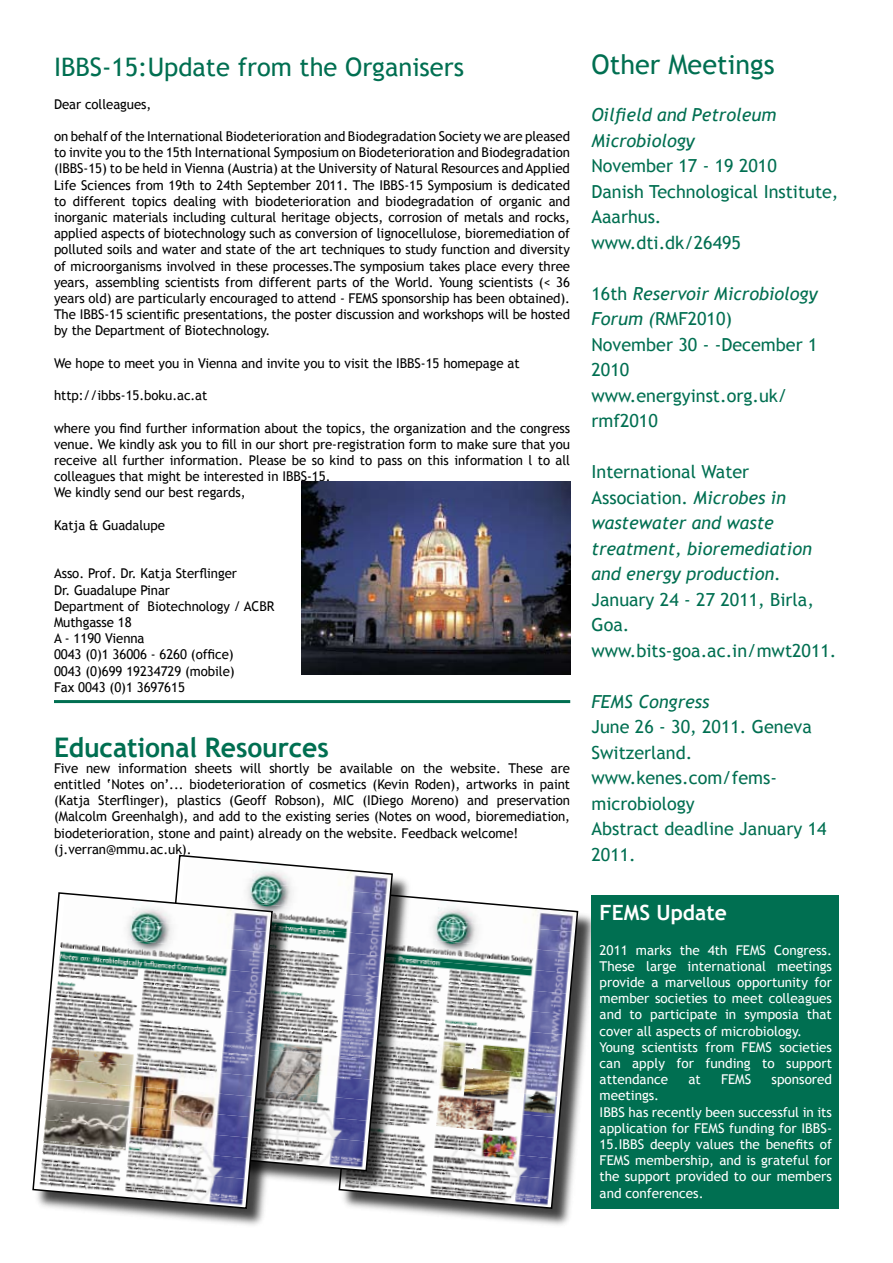
<style>
.page{position:relative;width:893px;height:1263px;background:#fff}
.page>*{position:absolute;margin:0;border:0;box-sizing:border-box;transform-origin:0 0}
.t1{font:700 27px "Trebuchet MS";letter-spacing:-.005em;color:#006f51}
.t2{font:27px "Trebuchet MS";color:#006f51}
.t3{font:25.5px "Trebuchet MS";color:#006f51}
.t4{font:700 21px "Trebuchet MS";color:#fff}
.t5{font:18px/25.5px "Trebuchet MS";color:#006f51}
.t6{font:italic 18px/25.5px "Trebuchet MS";color:#006f51}
.t7{font:13.5px/16.2px "Trebuchet MS";letter-spacing:-.005em;color:#000}
.t8{font:13.5px/16.2px "Trebuchet MS";color:#fff}
.s1{font-style:italic}
.s2{font-style:normal}
</style>
<div class="page">
<div style="left:340px;top:894px;width:258px;height:334px;background:#000;opacity:.75"></div>
<img style="left:340px;top:894px;width:239px;height:316px">
<div style="left:591px;top:896px;width:248px;height:313px;background:#006f51"></div>
<img style="left:301px;top:481px;width:269px;height:194px">
<hr style="left:54px;top:700px;width:516px;height:3px;background:#006f51">
<div style="left:154px;top:856px;width:259px;height:335px;background:#000;opacity:.75"></div>
<svg style="left:154px;top:854px;width:240px;height:318px"></svg>
<div style="left:34px;top:893px;width:259px;height:335px;background:#000;opacity:.75"></div>
<img style="left:32px;top:891px;width:242px;height:319px">
<h2 class="t3" style="left:54px;top:52px;width:412px">IBBS-15:Update from the Organisers</h2>
<p class="t7" style="left:54px;top:96px;width:99px">Dear colleagues,</p>
<p class="t7" style="left:54px;top:128px;width:518px;text-align:justify">on behalf of the International Biodeterioration and Biodegradation Society we are pleased to invite you to the 15th International Symposium on Biodeterioration and Biodegradation (IBBS-15) to be held in Vienna (Austria) at the University of Natural Resources and Applied Life Sciences from 19th to 24th September 2011. The IBBS-15 Symposium is dedicated to different topics dealing with biodeterioration and biodegradation of organic and inorganic materials including cultural heritage objects, corrosion of metals and rocks, applied aspects of biotechnology such as conversion of lignocellulose, bioremediation of polluted soils and water and state of the art techniques to study function and diversity of microorganisms involved in these processes.The symposium takes place every three years, assembling scientists from different parts of the World. Young scientists (&lt; 36 years old) are particularly encouraged to attend - FEMS sponsorship has been obtained).<br>The IBBS-15 scientific presentations, the poster discussion and workshops will be hosted by the Department of Biotechnology.</p>
<p class="t7" style="left:54px;top:355px;width:467px">We hope to meet you in Vienna and invite you to visit the IBBS-15 homepage at</p>
<p class="t7" style="left:54px;top:387px;width:155px">http://ibbs-15.boku.ac.at</p>
<p class="t7" style="left:54px;top:420px;width:518px">where you find further information about the topics, the organization and the congress venue. We kindly ask you to fill in our short pre-registration form to make sure that you receive all further information. Please be so kind to pass on this information l to all colleagues that might be interested in IBBS-15.<br>We kindly send our best regards,</p>
<p class="t7" style="left:54px;top:517px;width:112px">Katja &amp; Guadalupe</p>
<p class="t7" style="left:54px;top:566px;width:222px">Asso. Prof. Dr. Katja Sterflinger<br>Dr. Guadalupe Pinar<br>Department of Biotechnology / ACBR<br>Muthgasse 18<br>A - 1190 Vienna<br>0043 (0)1 36006 - 6260 (office)<br>0043 (0)699 19234729 (mobile)<br>Fax 0043 (0)1 3697615</p>
<h1 class="t1" style="left:54px;top:730px;width:276px">Educational Resources</h1>
<p class="t7" style="left:54px;top:760px;width:518px">Five new information sheets will shortly be available on the website. These are entitled ‘Notes on’... biodeterioration of cosmetics (Kevin Roden), artworks in paint (Katja Sterflinger), plastics (Geoff Robson), MIC (IDiego Moreno) and preservation (Malcolm Greenhalgh), and add to the existing series (Notes on wood, bioremediation, biodeterioration, stone and paint) already on the website. Feedback welcome! (j.verran@mmu.ac.uk).</p>
<h1 class="t2" style="left:591px;top:49px;width:185px">Other Meetings</h1>
<h3 class="t6" style="left:591px;top:102px;width:187px">Oilfield and Petroleum<br>Microbiology</h3>
<h3 class="t5" style="left:591px;top:153px;width:249px">November 17 - 19 2010<br>Danish Technological Institute,<br>Aaarhus.<br>www.dti.dk/26495</h3>
<h3 class="t5" style="left:591px;top:281px;width:228px">16th <span class="s1">Reservoir Microbiology<br>Forum (</span>RMF2010)<br>November 30 - -December 1<br>2010 www.energyinst.org.uk/ rmf2010</h3>
<h3 class="t6" style="left:591px;top:459px;width:222px"><span class="s2">International Water<br>Association.</span> Microbes in wastewater and waste treatment, bioremediation and energy production.</h3>
<h3 class="t5" style="left:591px;top:587px;width:246px">January 24 - 27 2011, Birla,<br>Goa. www.bits-goa.ac.in/mwt2011.</h3>
<h3 class="t6" style="left:591px;top:689px;width:119px">FEMS Congress</h3>
<h3 class="t5" style="left:591px;top:714px;width:237px">June 26 - 30, 2011. Geneva<br>Switzerland. www.kenes.com/fems&shy;microbiology<br>Abstract deadline January 14<br>2011.</h3>
<h3 class="t4" style="left:600px;top:900px;width:129px">FEMS Update</h3>
<p class="t8" style="left:600px;top:942px;width:234px">2011 marks the 4th FEMS Congress.<br>These large international meetings provide a marvellous opportunity for member societies to meet colleagues and to participate in symposia that cover all aspects of microbiology.<br>Young scientists from FEMS societies can apply for funding to support attendance</p>
<p class="t8" style="left:688px;top:1071px;width:14px">at</p>
<p class="t8" style="left:721px;top:1071px;width:32px">FEMS</p>
<p class="t8" style="left:772px;top:1071px;width:62px">sponsored</p>
<p class="t8" style="left:600px;top:1088px;width:234px">meetings.<br>IBBS has recently been successful in its application for FEMS funding for IBBS-<br>15.IBBS deeply values the benefits of<br>FEMS membership, and is grateful for the support provided to our members and conferences.</p>
</div>
